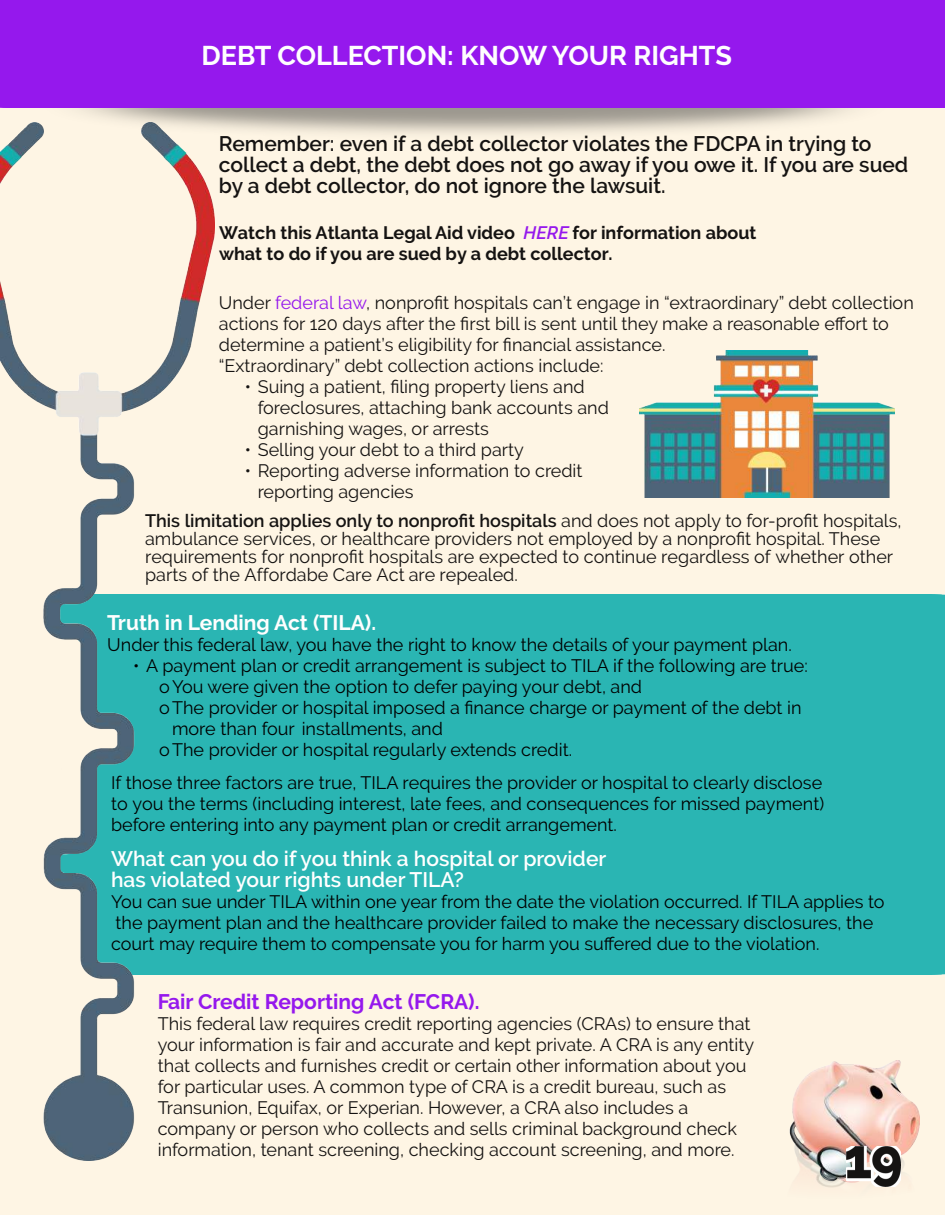
<style>
.page{position:relative;width:945px;height:1215px;background:#fff}
.page>*{position:absolute;margin:0;border:0;box-sizing:border-box;transform-origin:0 0}
.t1{font:700 27px "Raleway";color:#fefefe}
.t2{font:600 21px/21px "Raleway";color:#151312}
.t3{font:600 21px/21px "Raleway";color:#fff}
.t4{font:700 21px "Raleway";color:#9518ed}
.t5{font:700 21px "Raleway";color:#fefefe}
.t6{font:18px/21px "Raleway";color:#151312}
.t7{font:18px/21px "Raleway";color:#000}
.t8{font:700 18px/21px "Raleway";color:#151312}
.s1{font-weight:600;font-style:italic;color:#9518ed}
.s2{color:#9518ed}
.s3{font-weight:600}
.s4{font-style:inherit}
</style>
<div class="page">
<div style="left:0;top:93px;width:945px;height:1122px;background:#fef5e4"></div>
<img style="left:789px;top:1061px;width:130px;height:127px">
<img style="left:846px;top:1147px;width:55px;height:40px">
<div style="left:215px;top:595px;width:730px;height:380px;background:#2ab5b3"></div>
<img style="left:640px;top:351px;width:254px;height:147px">
<img style="left:0;top:123px;width:215px;height:1038px">
<img style="left:30px;top:108px;width:822px;height:35px">
<div style="left:0;top:0;width:945px;height:108px;background:#9518ed"></div>
<h1 class="t1" style="left:202px;top:40px;width:532px">DEBT COLLECTION: KNOW YOUR RIGHTS</h1>
<p class="t2" style="left:219px;top:133px;width:691px">Remember: even if a debt collector violates the FDCPA in trying to collect a debt, the debt does not go away if you owe it. If you are sued by a debt collector, do not ignore the lawsuit.</p>
<p class="t8" style="left:219px;top:222px;width:539px">Watch this Atlanta Legal Aid video <span class="s1">HERE</span> for information about what to do if you are sued by a debt collector.</p>
<p class="t6" style="left:219px;top:292px;width:696px">Under <span class="s2">federal law</span>, nonprofit hospitals can’t engage in “extraordinary” debt collection actions for 120 days after the first bill is sent until they make a reasonable effort to determine a patient’s eligibility for financial assistance.<br>“Extraordinary” debt collection actions include:</p>
<p class="t6" style="left:258px;top:376px;width:353px;text-indent:-13px">• Suing a patient, filing property liens and foreclosures, attaching bank accounts and garnishing wages, or arrests</p>
<p class="t6" style="left:245px;top:439px;width:281px">• Selling your debt to a third party</p>
<p class="t6" style="left:258px;top:460px;width:326px;text-indent:-13px">• Reporting adverse information to credit reporting agencies</p>
<p class="t6" style="left:145px;top:511px;width:758px;line-height:18px"><span class="s3">This limitation applies only to nonprofit hospitals</span> and does not apply to for-profit hospitals, ambulance services, or healthcare providers not employed by a nonprofit hospital. These requirements for nonprofit hospitals are expected to continue regardless of whether other parts of the A<span class="s4">ffordabe</span> C<span class="s4">are</span> A<span class="s4">ct</span> are repealed.</p>
<p class="t5" style="left:107px;top:611px;width:270px">Truth in Lending Act (TILA).</p>
<p class="t7" style="left:107px;top:634px;width:686px">Under this federal law, you have the right to know the details of your payment plan.</p>
<p class="t7" style="left:133px;top:655px;width:676px">• A payment plan or credit arrangement is subject to TILA if the following are true:</p>
<p class="t7" style="left:159px;top:676px;width:485px">o You were given the option to defer paying your debt, and</p>
<p class="t7" style="left:159px;top:697px;width:644px">o The provider or hospital imposed a finance charge or payment of the debt in</p>
<p class="t7" style="left:172px;top:718px;width:272px">more than four installments, and</p>
<p class="t7" style="left:159px;top:739px;width:414px">o The provider or hospital regularly extends credit.</p>
<p class="t7" style="left:111px;top:772px;width:715px;text-align:justify">If those three factors are true, TILA requires the provider or hospital to clearly disclose to you the terms (including interest, late fees, and <span class="s4">c</span>onsequences for missed payment) before entering into any payment plan or credit arrangement.</p>
<p class="t3" style="left:111px;top:848px;width:497px">What can you do if you think a hospital or provider has violated your rights under TILA?</p>
<p class="t7" style="left:111px;top:891px;width:775px">You can sue under TILA within one year from the date the violation occurred. If TILA applies to the payment plan and the healthcare provider failed to make the necessary disclosures, the court may require them to compensate you for harm you suffered due to the violation.</p>
<p class="t4" style="left:158px;top:989px;width:323px">Fair Credit Reporting Act (FCRA).</p>
<p class="t6" style="left:158px;top:1013px;width:598px">This federal law requires credit reporting agencies (CRAs) to ensure that your information is fair and accurate and kept private. A CRA is any entity that collects and furnishes credit or certain other information about you for particular uses. A common type of CRA is a credit bureau, such as Transunion, Equifax, or Experian. However, a CRA also includes a company or person who collects and sells criminal background check information, tenant screening, checking account screening, and more.</p>
</div>
